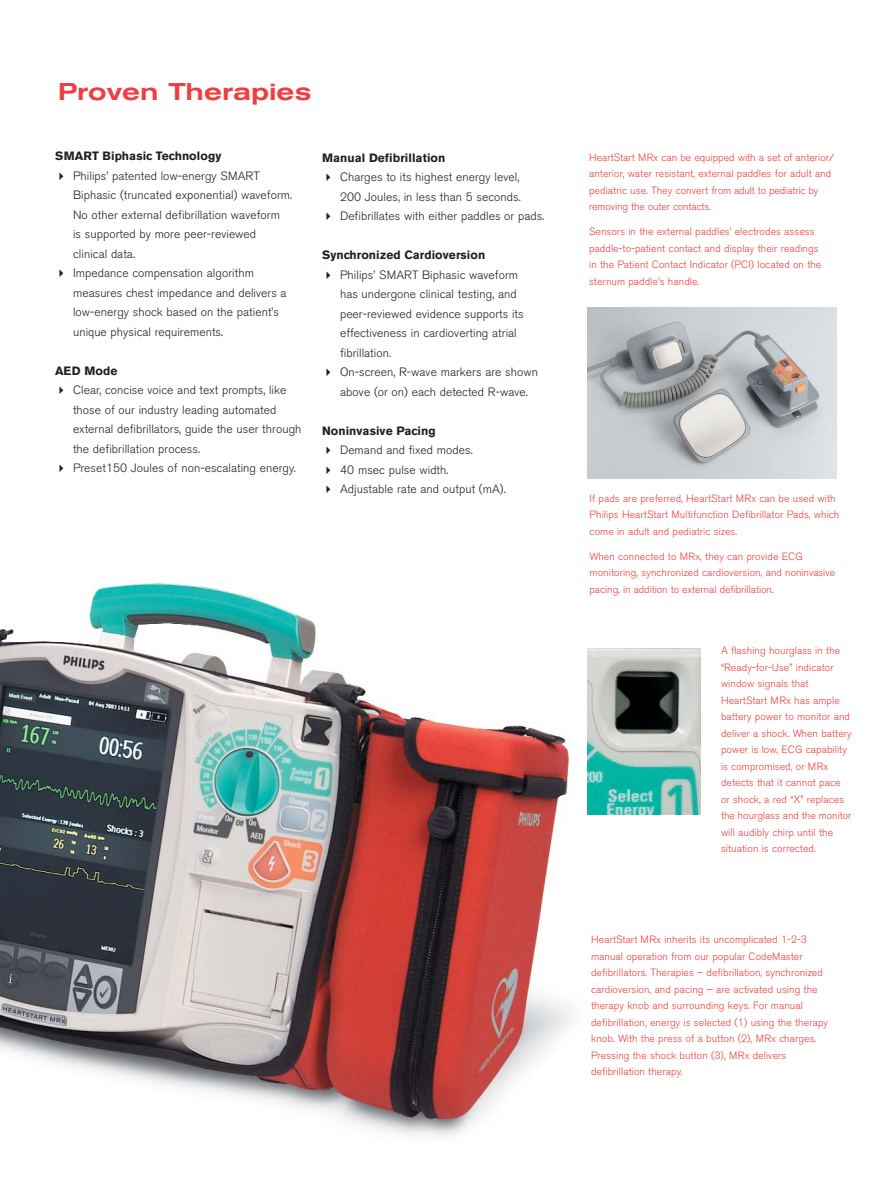
<style>
.page{position:relative;width:890px;height:1188px;background:#fff}
.page>*{position:absolute;margin:0;border:0;box-sizing:border-box;transform-origin:0 0}
.t1{font:500 expanded 24px "Akzidenz Grotesk BE";color:#ef3e42}
.t2{font:300 12px/19.5px "Akzidenz Grotesk BE";letter-spacing:.005em;color:#231f20}
.t3{font:700 12px "Akzidenz Grotesk BE";letter-spacing:.005em;color:#231f20}
.t4{font:300 10.5px/16.5px "Akzidenz Grotesk BE";letter-spacing:.005em;color:#ef3e42}
</style>
<div class="page">
<img style="left:0;top:583px;width:572px;height:553px">
<img style="left:587px;top:308px;width:249px;height:171px">
<img style="left:587px;top:648px;width:113px;height:167px">
<h1 class="t1" style="left:58px;top:83px;width:255px">Proven Therapies</h1>
<p class="t3" style="left:55px;top:152px;width:168px">SMART Biphasic Technology</p>
<p class="t2" style="left:73px;top:167px;width:221px">Philips’ patented low-energy SMART Biphasic (truncated exponential) waveform.<br>No other external defibrillation waveform<br>is supported by more peer-reviewed clinical data.<br>Impedance compensation algorithm measures chest impedance and delivers a low-energy shock based on the patient’s unique physical requirements.</p>
<p class="t3" style="left:55px;top:366px;width:64px">AED Mode</p>
<p class="t2" style="left:73px;top:382px;width:230px">Clear, concise voice and text prompts, like those of our industry leading automated external defibrillators, guide the user through the defibrillation process.<br>Preset150 Joules of non-escalating energy.</p>
<p class="t3" style="left:322px;top:153px;width:125px">Manual Defibrillation</p>
<p class="t2" style="left:340px;top:169px;width:206px">Charges to its highest energy level,<br>200 Joules, in less than 5 seconds.<br>Defibrillates with either paddles or pads.</p>
<p class="t3" style="left:322px;top:251px;width:165px">Synchronized Cardioversion</p>
<p class="t2" style="left:340px;top:266px;width:199px">Philips’ SMART Biphasic waveform has undergone clinical testing, and peer-reviewed evidence supports its effectiveness in cardioverting atrial fibrillation.<br>On-screen, R-wave markers are shown above (or on) each detected R-wave.</p>
<p class="t3" style="left:322px;top:426px;width:115px">Noninvasive Pacing</p>
<p class="t2" style="left:340px;top:442px;width:167px">Demand and fixed modes.<br>40 msec pulse width.<br>Adjustable rate and output (mA).</p>
<p class="t4" style="left:589px;top:150px;width:247px">HeartStart MRx can be equipped with a set of anterior/ anterior, water resistant, external paddles for adult and pediatric use. They convert from adult to pediatric by removing the outer contacts.</p>
<p class="t4" style="left:589px;top:224px;width:234px">Sensors in the external paddles’ electrodes assess paddle-to-patient contact and display their readings in the Patient Contact Indicator (PCI) located on the sternum paddle’s handle.</p>
<p class="t4" style="left:590px;top:491px;width:251px">If pads are preferred, HeartStart MRx can be used with<br>Philips HeartStart Multifunction Defibrillator Pads, which come in adult and pediatric sizes.</p>
<p class="t4" style="left:590px;top:549px;width:247px">When connected to MRx, they can provide ECG monitoring, synchronized cardioversion, and noninvasive pacing, in addition to external defibrillation.</p>
<p class="t4" style="left:721px;top:644px;width:132px">A flashing hourglass in the “Ready-for-Use” indicator window signals that<br>HeartStart MRx has ample battery power to monitor and deliver a shock. When battery power is low, ECG capability is compromised, or MRx detects that it cannot pace or shock, a red “X” replaces the hourglass and the monitor will audibly chirp until the situation is corrected.</p>
<p class="t4" style="left:591px;top:932px;width:238px">HeartStart MRx inherits its uncomplicated 1-2-3 manual operation from our popular CodeMaster defibrillators. Therapies – defibrillation, synchronized cardioversion, and pacing – are activated using the therapy knob and surrounding keys. For manual defibrillation, energy is selected (1) using the therapy knob. With the press of a button (2), MRx charges.<br>Pressing the shock button (3), MRx delivers defibrillation therapy.</p>
</div>
